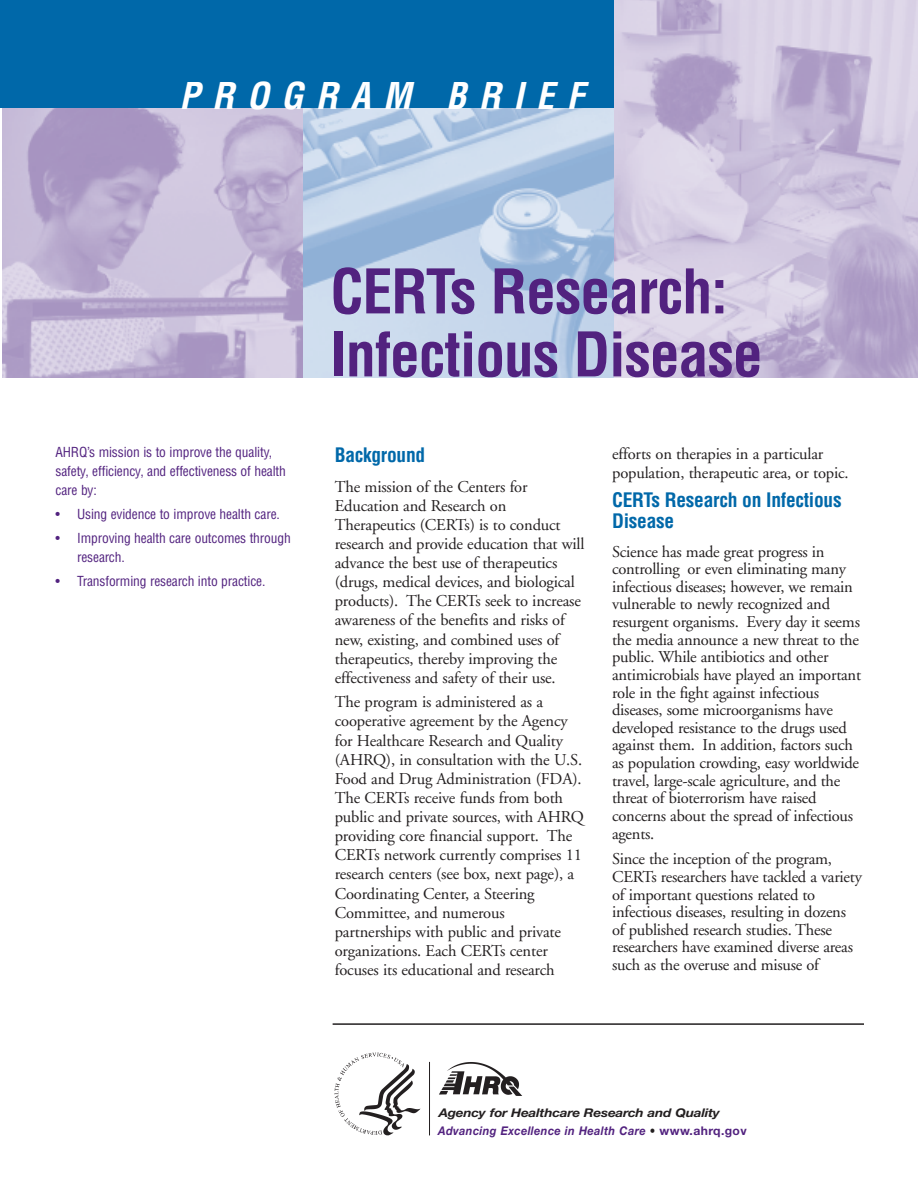
<style>
.page{position:relative;width:918px;height:1188px;background:#fff}
.page>*{position:absolute;margin:0;border:0;box-sizing:border-box;transform-origin:0 0}
.t1{font:700 condensed 60px/63px "Helvetica";letter-spacing:-.02em;color:#52227f}
.t2{font:italic 700 condensed 36px "Helvetica";letter-spacing:.35em;color:#fff}
.t3{font:700 condensed 19.5px/21px "Helvetica";letter-spacing:-.015em;color:#0068a9}
.t4{font:16.5px/17.7px "Adobe Garamond";letter-spacing:-.015em;color:#231f20}
.t5{font:condensed 13.5px/18.8px "Helvetica";letter-spacing:-.01em;color:#52227f}
.t6{font:italic 700 12px "Helvetica Neue";letter-spacing:.035em;color:#52227f;scale:.92 1}
.t7{font:italic 700 12px "Helvetica Neue";letter-spacing:-.015em;color:#231f20;scale:1.14 1}
.s1{color:#231f20}
.s2{font-style:normal}
</style>
<div class="page">
<img style="left:2px;top:108px;width:302px;height:270px">
<img style="left:304px;top:1px;width:310px;height:377px">
<img style="left:614px;top:0;width:304px;height:378px">
<div style="left:0;top:0;width:613px;height:108px;background:#0068a9"></div>
<img style="left:334px;top:1052px;width:87px;height:84px">
<img style="left:439px;top:1062px;width:83px;height:34px">
<hr style="left:429px;top:1062px;width:1px;height:73px;background:#231f20">
<hr style="left:333px;top:1023px;width:531px;height:2px;background:#231f20">
<h2 class="t2" style="left:180px;top:75px;width:407px">PROGRAM BRIEF</h2>
<p class="t5" style="left:56px;top:443px;width:232px">AHRQ’s mission is to improve the quality, safety, efficiency, and effectiveness of health care by:</p>
<p class="t5" style="left:56px;top:505px;width:226px">• Using evidence to improve health care.</p>
<p class="t5" style="left:77px;top:529px;width:215px;text-indent:-22px">• Improving health care outcomes through research.</p>
<p class="t5" style="left:56px;top:572px;width:211px">• Transforming research into practice.</p>
<h1 class="t1" style="left:330px;top:261px;width:434px">CERTs Research:<br>Infectious Disease</h1>
<p class="t3" style="left:335px;top:444px;width:92px">Background</p>
<p class="t4" style="left:335px;top:478px;width:251px;line-height:19.2px">The mission of the Centers for Education and Research on Therapeutics (CERTs) is to conduct research and provide education that will advance the best use of therapeutics (drugs, medical devices, and biological products). The CERTs seek to increase awareness of the benefits and risks of new, existing, and combined uses of therapeutics, thereby improving the effectiveness and safety of their use.</p>
<p class="t4" style="left:335px;top:694px;width:251px;line-height:19px">The program is administered as a cooperative agreement by the Agency for Healthcare Research and Quality (AHRQ), in consultation with the U.S.<br>Food and Drug Administration (FDA).<br>The CERTs receive funds from both public and private sources, with AHRQ providing core financial support. The CERTs network currently comprises 11 research centers (see box, next page), a Coordinating Center, a Steering Committee, and numerous partnerships with public and private organizations. Each CERTs center focuses its educational and research</p>
<p class="t4" style="left:612px;top:445px;width:238px;line-height:19.2px">efforts on therapies in a particular population, therapeutic area, or topic.</p>
<p class="t3" style="left:612px;top:490px;width:231px">CERTs Research on Infectious<br>Disease</p>
<p class="t4" style="left:612px;top:544px;width:250px">Science has made great progress in controlling or even eliminating many infectious diseases; however, we remain vulnerable to newly recognized and resurgent organisms. Every day it seems the media announce a new threat to the public. While antibiotics and other antimicrobials have played an important role in the fight against infectious diseases, some microorganisms have developed resistance to the drugs used against them. In addition, factors such as population crowding, easy worldwide travel, large-scale agriculture, and the threat of bioterrorism have raised concerns about the spread of infectious agents.</p>
<p class="t4" style="left:612px;top:852px;width:251px">Since the inception of the program, CERTs researchers have tackled a variety of important questions related to infectious diseases, resulting in dozens of published research studies. These researchers have examined diverse areas such as the overuse and misuse of</p>
<p class="t7" style="left:439px;top:1109px;width:248px">Agency for Healthcare Research and Quality</p>
<p class="t6" style="left:438px;top:1126px;width:337px">Advancing Excellence in Health Care <span class="s1">•</span> <span class="s2">www.ahrq.gov</span></p>
</div>
